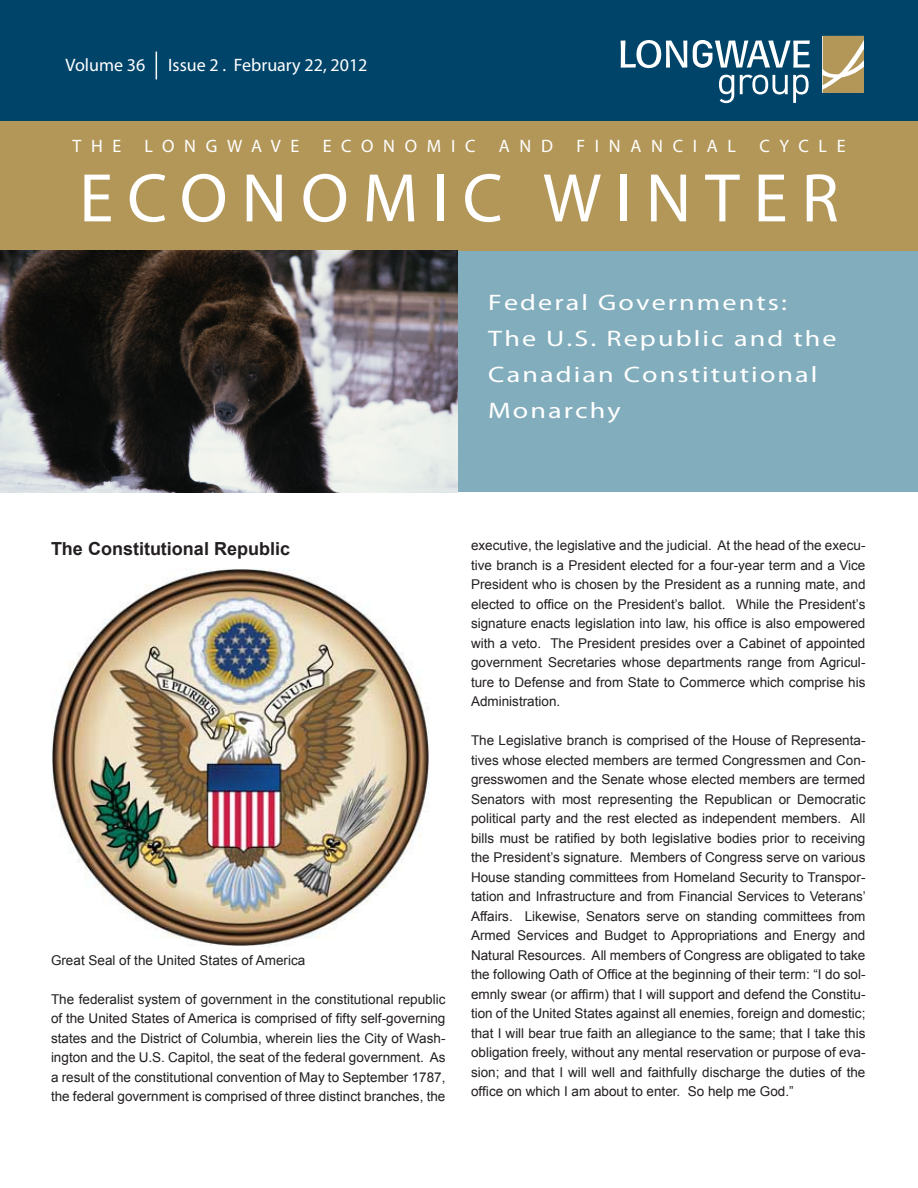
<style>
.page{position:relative;width:918px;height:1188px;background:#fff}
.page>*{position:absolute;margin:0;border:0;box-sizing:border-box;transform-origin:0 0}
.t1{font:69.3px "Myriad Pro";letter-spacing:.2em;color:#fff}
.t2{font:22.5px/36px "Myriad Pro";letter-spacing:.075em;color:#fff;scale:1.25 1}
.t3{font:18px "Myriad Pro";color:#fff}
.t4{font:18px "Myriad Pro";letter-spacing:.54em;color:#fff}
.t5{font:700 18px "Arial";color:#231f20}
.t6{font:18px "Myriad Pro";letter-spacing:.52em;color:#fff}
.t7{font:13.5px/19.5px "Arial";color:#231f20;text-align:justify}
</style>
<div class="page">
<div style="left:457px;top:249px;width:461px;height:243px;background:#82adbc"></div>
<div style="left:0;top:0;width:918px;height:123px;background:#00446a"></div>
<div style="left:0;top:122px;width:918px;height:129px;background:#b39759"></div>
<svg style="left:156px;top:52px;width:1px;height:27px"></svg>
<img style="left:0;top:250px;width:458px;height:242px">
<img style="left:51px;top:569px;width:378px;height:378px">
<svg style="left:621px;top:40px;width:66px;height:28px"></svg>
<svg style="left:693px;top:40px;width:117px;height:28px"></svg>
<svg style="left:719px;top:75px;width:15px;height:28px"></svg>
<svg style="left:740px;top:75px;width:69px;height:28px"></svg>
<svg style="left:823px;top:36px;width:41px;height:57px;background:#c0a976"></svg>
<p class="t3" style="left:66px;top:54px;width:81px">Volume 36</p>
<p class="t3" style="left:168px;top:54px;width:201px">Issue 2 . February 22, 2012</p>
<p class="t6" style="left:72px;top:134px;width:50px">THE</p>
<p class="t4" style="left:145px;top:134px;width:156px">LONGWAVE</p>
<p class="t4" style="left:323px;top:134px;width:154px">ECONOMIC</p>
<p class="t6" style="left:499px;top:134px;width:56px">AND</p>
<p class="t4" style="left:576px;top:134px;width:161px">FINANCIAL</p>
<p class="t6" style="left:759px;top:134px;width:88px">CYCLE</p>
<p class="t1" style="left:79px;top:155px;width:761px">ECONOMIC WINTER</p>
<p class="t2" style="left:488px;top:284px;width:240px">Federal Governments:</p>
<p class="t2" style="left:488px;top:320px;width:280px">The U.S. Republic and the</p>
<p class="t2" style="left:488px;top:356px;width:265px">Canadian Constitutional<br>Monarchy</p>
<p class="t5" style="left:51px;top:537px;width:241px">The Constitutional Republic</p>
<p class="t7" style="left:51px;top:950px;width:256px">Great Seal of the United States of America</p>
<p class="t7" style="left:51px;top:989px;width:396px">The federalist system of government in the constitutional republic of the United States of America is comprised of fifty self-governing states and the District of Columbia, wherein lies the City of Wash&shy;ington and the U.S. Capitol, the seat of the federal government. As a result of the constitutional convention of May to September 1787, the federal government is comprised of three distinct branches, the</p>
<p class="t7" style="left:471px;top:536px;width:396px">executive, the legislative and the judicial. At the head of the execu&shy;tive branch is a President elected for a four-year term and a Vice President who is chosen by the President as a running mate, and elected to office on the President’s ballot. While the President’s signature enacts legislation into law, his office is also empowered with a veto. The President presides over a Cabinet of appointed government Secretaries whose departments range from Agricul&shy;ture to Defense and from State to Commerce which comprise his Administration.</p>
<p class="t7" style="left:471px;top:731px;width:396px">The Legislative branch is comprised of the House of Representa&shy;tives whose elected members are termed Congressmen and Con&shy;gresswomen and the Senate whose elected members are termed Senators with most representing the Republican or Democratic political party and the rest elected as independent members. All bills must be ratified by both legislative bodies prior to receiving the President’s signature. Members of Congress serve on various House standing committees from Homeland Security to Transpor&shy;tation and Infrastructure and from Financial Services to Veterans’ Affairs. Likewise, Senators serve on standing committees from Armed Services and Budget to Appropriations and Energy and Natural Resources. All members of Congress are obligated to take the following Oath of Office at the beginning of their term: “I do sol&shy;emnly swear (or affirm) that I will support and defend the Constitu&shy;tion of the United States against all enemies, foreign and domestic; that I will bear true faith an allegiance to the same; that I take this obligation freely, without any mental reservation or purpose of eva&shy;sion; and that I will well and faithfully discharge the duties of the office on which I am about to enter. So help me God.”</p>
</div>
